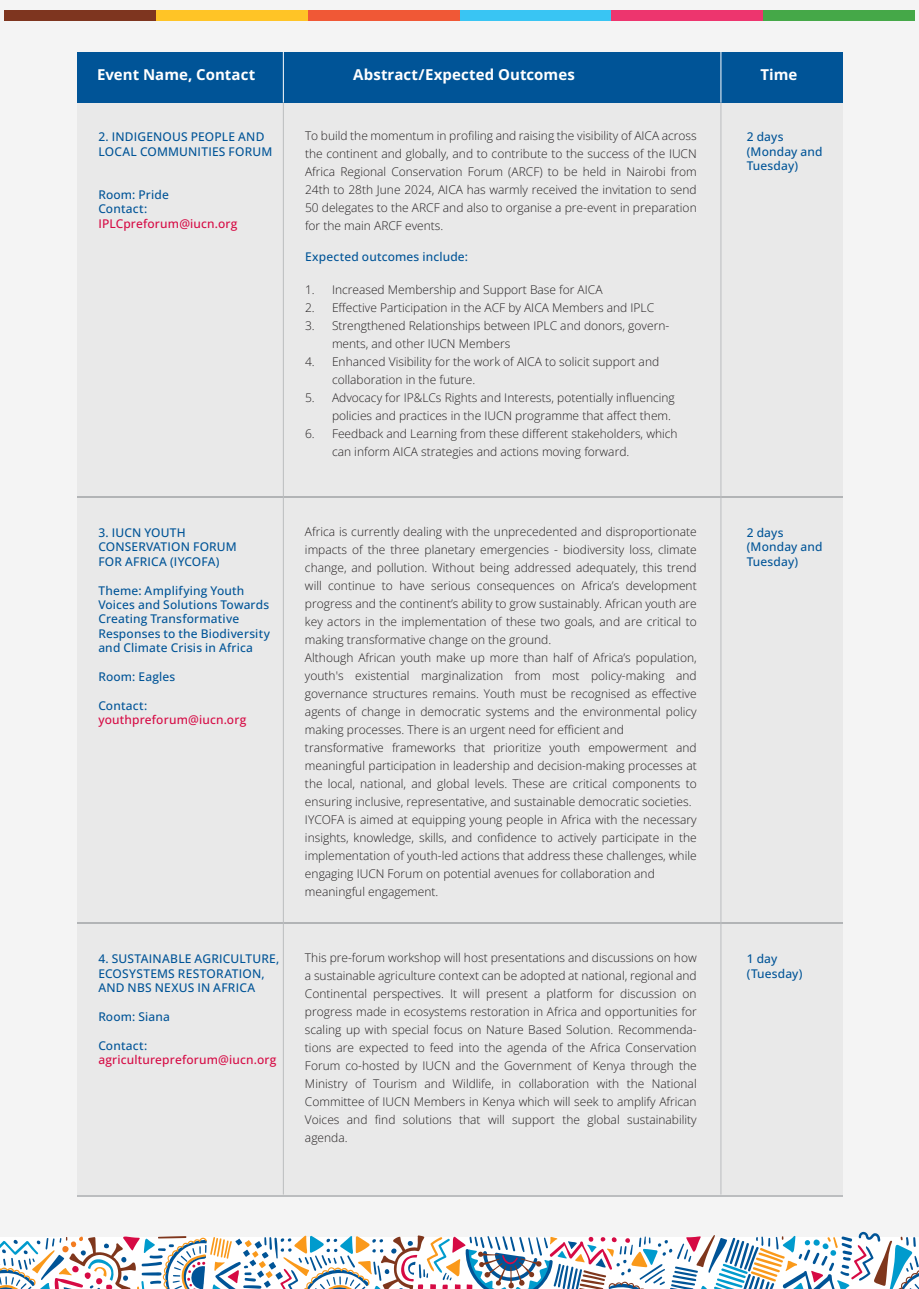
<style>
.page{position:relative;width:919px;height:1289px;background:#fff}
.page>*{position:absolute;margin:0;border:0;box-sizing:border-box;transform-origin:0 0}
.t1{font:700 15px "Open Sans";letter-spacing:.005em;color:#fff}
.t2{font:300 12px/18px "Open Sans";color:#231f20}
.t3{font:500 12px/14.4px "Open Sans";letter-spacing:.015em;color:#005497}
.t4{font:500 12px "Open Sans";letter-spacing:.015em;color:#d60a44}
</style>
<div class="page">
<div style="left:0;top:0;width:918px;height:1288px;background:#f4f4f4"></div>
<hr style="left:77px;top:1194px;width:765px;height:2px;background:#bbbdbf">
<svg style="left:0;top:1231px;width:918px;height:58px"></svg>
<div style="left:763px;top:10px;width:152px;height:11px;background:#45a848"></div>
<div style="left:611px;top:10px;width:152px;height:11px;background:#ed356e"></div>
<div style="left:459px;top:10px;width:152px;height:11px;background:#39c5f3"></div>
<div style="left:307px;top:10px;width:152px;height:11px;background:#f05836"></div>
<div style="left:155px;top:10px;width:152px;height:11px;background:#ffc426"></div>
<div style="left:4px;top:10px;width:151px;height:11px;background:#7e351f"></div>
<div style="left:77px;top:100px;width:765px;height:1094px;background:#e9e9e9"></div>
<div style="left:77px;top:52px;width:765px;height:50px;background:#005497"></div>
<hr style="left:720px;top:102px;width:1px;height:1092px;background:#bbbdbf">
<hr style="left:720px;top:52px;width:1px;height:50px;background:#fff">
<hr style="left:283px;top:102px;width:1px;height:1092px;background:#bbbdbf">
<hr style="left:283px;top:52px;width:1px;height:50px;background:#fff">
<p class="t1" style="left:97px;top:65px;width:160px">Event Name, Contact</p>
<p class="t1" style="left:353px;top:65px;width:223px">Abstract/Expected Outcomes</p>
<p class="t1" style="left:760px;top:65px;width:39px">Time</p>
<p class="t3" style="left:98px;top:129px;width:175px">2. INDIGENOUS PEOPLE AND<br>LOCAL COMMUNITIES FORUM</p>
<p class="t3" style="left:98px;top:187px;width:72px">Room: Pride<br>Contact:</p>
<p class="t4" style="left:98px;top:215px;width:141px">IPLCpreforum@iucn.org</p>
<p class="t2" style="left:305px;top:126px;width:393px;text-align:justify">To build the momentum in profiling and raising the visibility of AICA across the continent and globally, and to contribute to the success of the IUCN Africa Regional Conservation Forum (ARCF) to be held in Nairobi from 24th to 28th June 2024, AICA has warmly received the invitation to send 50 delegates to the ARCF and also to organise a pre-event in preparation for the main ARCF events.</p>
<p class="t3" style="left:305px;top:249px;width:164px">Expected outcomes include:</p>
<p class="t2" style="left:305px;top:280px;width:299px">1. Increased Membership and Support Base for AICA</p>
<p class="t2" style="left:305px;top:298px;width:350px">2. Effective Participation in the ACF by AICA Members and IPLC</p>
<p class="t2" style="left:332px;top:316px;width:339px;text-indent:-27px">3. Strengthened Relationships between IPLC and donors, govern&shy;ments, and other IUCN Members</p>
<p class="t2" style="left:332px;top:352px;width:329px;text-indent:-27px">4. Enhanced Visibility for the work of AICA to solicit support and collaboration in the future.</p>
<p class="t2" style="left:332px;top:388px;width:344px;text-indent:-27px">5. Advocacy for IP&amp;LCs Rights and Interests, potentially influencing policies and practices in the IUCN programme that affect them.</p>
<p class="t2" style="left:332px;top:424px;width:347px;text-indent:-27px">6. Feedback and Learning from these different stakeholders, which can inform AICA strategies and actions moving forward.</p>
<p class="t3" style="left:98px;top:525px;width:140px">3. IUCN YOUTH<br>CONSERVATION FORUM<br>FOR AFRICA (IYCOFA)</p>
<p class="t3" style="left:98px;top:583px;width:173px">Theme: Amplifying Youth<br>Voices and Solutions Towards<br>Creating Transformative<br>Responses to the Biodiversity and Climate Crisis in Africa</p>
<p class="t3" style="left:98px;top:669px;width:78px">Room: Eagles</p>
<p class="t3" style="left:98px;top:698px;width:50px">Contact:</p>
<p class="t4" style="left:98px;top:711px;width:149px">youthpreforum@iucn.org</p>
<p class="t3" style="left:98px;top:951px;width:182px">4. SUSTAINABLE AGRICULTURE,<br>ECOSYSTEMS RESTORATION,<br>AND NBS NEXUS IN AFRICA</p>
<p class="t3" style="left:98px;top:1008px;width:73px">Room: Siana</p>
<p class="t3" style="left:98px;top:1037px;width:50px">Contact:</p>
<p class="t4" style="left:98px;top:1051px;width:179px">agriculturepreforum@iucn.org</p>
<p class="t2" style="left:305px;top:522px;width:393px">Africa is currently dealing with the unprecedented and disproportionate impacts of the three planetary emergencies - biodiversity loss, climate change, and pollution. Without being addressed adequately, this trend will continue to have serious consequences on Africa’s development progress and the continent’s ability to grow sustainably. African youth are key actors in the implementation of these two goals, and are critical to making transformative change on the ground.<br>Although African youth make up more than half of Africa’s population, youth's existential marginalization from most policy-making and governance structures remains. Youth must be recognised as effective agents of change in democratic systems and the environmental policy making processes. There is an urgent need for efficient and transformative frameworks that prioritize youth empowerment and meaningful participation in leadership and decision-making processes at the local, national, and global levels. These are critical components to ensuring inclusive, representative, and sustainable democratic societies.<br>IYCOFA is aimed at equipping young people in Africa with the necessary insights, knowledge, skills, and confidence to actively participate in the implementation of youth-led actions that address these challenges, while engaging IUCN Forum on potential avenues for collaboration and meaningful engagement.</p>
<p class="t2" style="left:305px;top:948px;width:393px;text-align:justify">This pre-forum workshop will host presentations and discussions on how a sustainable agriculture context can be adopted at national, regional and Continental perspectives. It will present a platform for discussion on progress made in ecosystems restoration in Africa and opportunities for scaling up with special focus on Nature Based Solution. Recommenda&shy;tions are expected to feed into the agenda of the Africa Conservation Forum co-hosted by IUCN and the Government of Kenya through the Ministry of Tourism and Wildlife, in collaboration with the National Committee of IUCN Members in Kenya which will seek to amplify African Voices and find solutions that will support the global sustainability agenda.</p>
<p class="t3" style="left:746px;top:129px;width:77px">2 days (Monday and<br>Tuesday)</p>
<p class="t3" style="left:746px;top:525px;width:77px">2 days (Monday and<br>Tuesday)</p>
<p class="t3" style="left:746px;top:951px;width:57px">1 day (Tuesday)</p>
</div>
